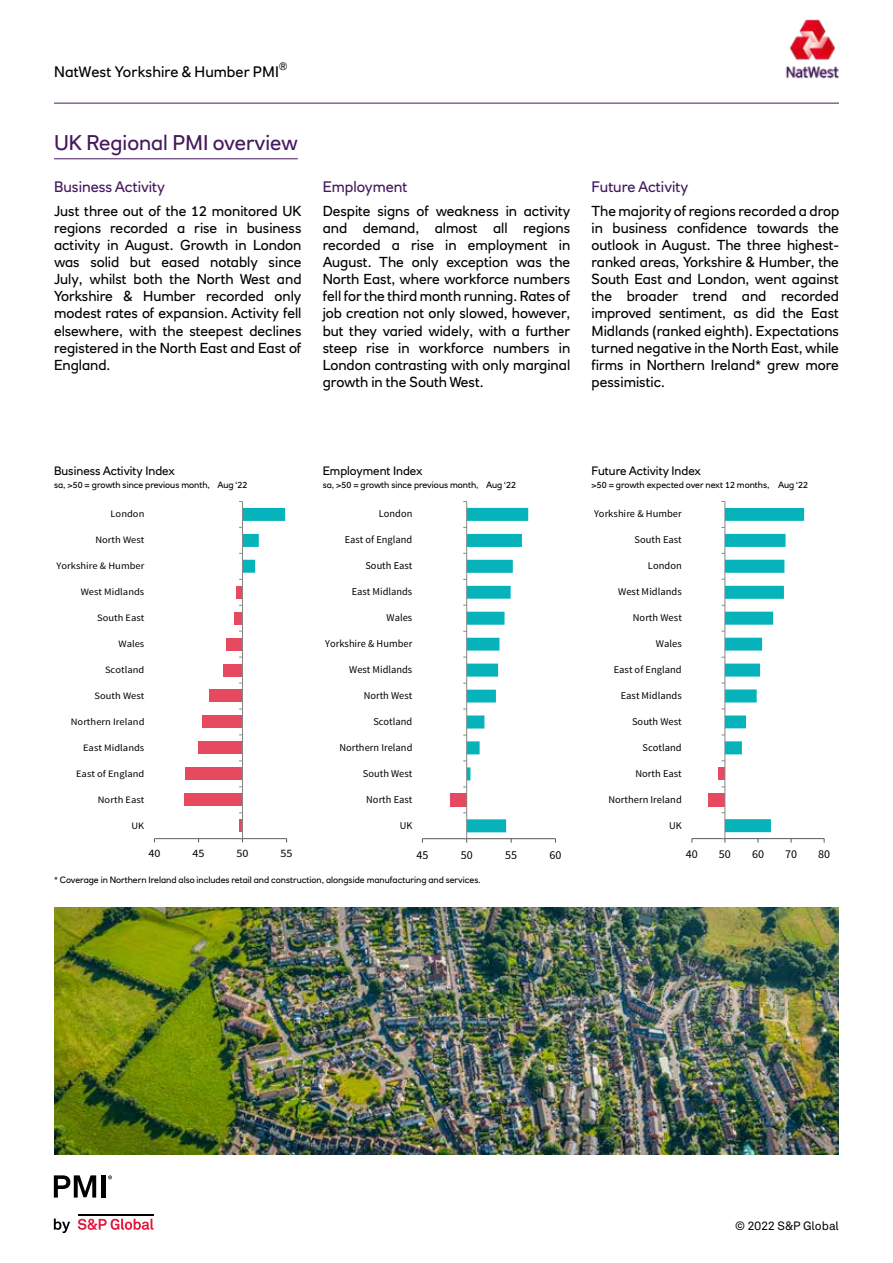
<style>
.page{position:relative;width:893px;height:1263px;background:#fff}
.page>*{position:absolute;margin:0;border:0;box-sizing:border-box;transform-origin:0 0}
.t1{font:21px "RN House Sans";color:#44195e}
.t2{font:15px "RN House Sans";color:#44195e}
.t3{font:15px "RN House Sans";letter-spacing:.005em;color:#000}
.t4{font:14.25px/17.1px "RN House Sans";color:#000;text-align:justify}
.t5{font:12.15px "Source Sans Pro";letter-spacing:-.005em;color:#000}
.t6{font:12px "RN House Sans";color:#000}
.t7{font:12px "Akkurat LL";color:#000}
.t8{font:12px "Source Sans Pro";letter-spacing:-.005em;color:#000}
.t9{font:11.25px "Source Sans Pro";letter-spacing:-.005em;color:#000;scale:1.07 1}
.t10{font:10.5px "Source Sans Pro";letter-spacing:.005em;color:#000}
.t11{font:10.5px "RN House Sans";color:#000}
.t12{font:10.35px "Source Sans Pro";letter-spacing:.005em;color:#000}
.t13{font:9.75px "Source Sans Pro";letter-spacing:.005em;color:#000;scale:1.07 1}
.t14{font:9px "RN House Sans";color:#000}
</style>
<div class="page">
<hr style="left:54px;top:103px;width:785px;height:1px;background:#44195e">
<hr style="left:54px;top:1154px;width:785px;height:1px;background:#44195e">
<img style="left:785px;top:19px;width:55px;height:60px">
<svg style="left:54px;top:1218px;width:16px;height:15px"></svg>
<svg style="left:78px;top:1218px;width:75px;height:12px"></svg>
<hr style="left:78px;top:1213px;width:75px;height:2px;background:#000">
<svg style="left:54px;top:1175px;width:42px;height:22px"></svg>
<div style="left:101px;top:1175px;width:5px;height:22px;background:#000"></div>
<svg style="left:108px;top:1175px;width:4px;height:4px"></svg>
<hr style="left:54px;top:159px;width:244px;height:1px;background:#44195e">
<svg style="left:239px;top:819px;width:3px;height:13px"></svg>
<div style="left:184px;top:793px;width:58px;height:13px;background:#e74960"></div>
<div style="left:185px;top:767px;width:57px;height:13px;background:#e74960"></div>
<div style="left:198px;top:741px;width:44px;height:13px;background:#e74960"></div>
<div style="left:202px;top:715px;width:40px;height:13px;background:#e74960"></div>
<div style="left:209px;top:689px;width:33px;height:13px;background:#e74960"></div>
<div style="left:223px;top:663px;width:19px;height:13px;background:#e74960"></div>
<div style="left:226px;top:638px;width:16px;height:13px;background:#e74960"></div>
<div style="left:234px;top:612px;width:8px;height:13px;background:#e74960"></div>
<div style="left:236px;top:586px;width:6px;height:13px;background:#e74960"></div>
<hr style="left:154px;top:838px;width:133px;height:1px;background:#58595b">
<hr style="left:242px;top:501px;width:1px;height:338px;background:#868686">
<svg style="left:239px;top:508px;width:46px;height:65px"></svg>
<img style="left:54px;top:908px;width:785px;height:246px">
<div style="left:451px;top:793px;width:16px;height:13px;background:#e74960"></div>
<hr style="left:422px;top:838px;width:133px;height:1px;background:#58595b">
<hr style="left:466px;top:501px;width:1px;height:338px;background:#868686">
<svg style="left:463px;top:508px;width:65px;height:324px"></svg>
<div style="left:709px;top:793px;width:16px;height:13px;background:#e74960"></div>
<div style="left:718px;top:767px;width:7px;height:13px;background:#e74960"></div>
<hr style="left:692px;top:838px;width:132px;height:1px;background:#58595b">
<hr style="left:724px;top:501px;width:1px;height:338px;background:#868686">
<svg style="left:721px;top:508px;width:83px;height:324px"></svg>
<p class="t11" style="left:279px;top:59px;width:10px">®</p>
<p class="t3" style="left:54px;top:63px;width:226px">NatWest Yorkshire &amp; Humber PMI</p>
<h1 class="t1" style="left:54px;top:130px;width:245px">UK Regional PMI overview</h1>
<p class="t2" style="left:54px;top:178px;width:113px">Business Activity</p>
<p class="t4" style="left:54px;top:202px;width:249px">Just three out of the 12 monitored UK regions recorded a rise in business activity in August. Growth in London was solid but eased notably since July, whilst both the North West and Yorkshire &amp; Humber recorded only modest rates of expansion. Activity fell elsewhere, with the steepest declines registered in the North East and East of England.</p>
<p class="t2" style="left:323px;top:178px;width:86px">Employment</p>
<p class="t4" style="left:323px;top:202px;width:249px">Despite signs of weakness in activity and demand, almost all regions recorded a rise in employment in August. The only exception was the North East, where workforce numbers fell for the third month running. Rates of job creation not only slowed, however, but they varied widely, with a further steep rise in workforce numbers in London contrasting with only marginal growth in the South West.</p>
<p class="t2" style="left:591px;top:178px;width:98px">Future Activity</p>
<p class="t4" style="left:591px;top:202px;width:249px">The majority of regions recorded a drop in business confidence towards the outlook in August. The three highest&shy;ranked areas, Yorkshire &amp; Humber, the South East and London, went against the broader trend and recorded improved sentiment, as did the East Midlands (ranked eighth). Expectations turned negative in the North East, while firms in Northern Ireland* grew more pessimistic.</p>
<p class="t6" style="left:54px;top:463px;width:122px">Business Activity Index</p>
<p class="t14" style="left:54px;top:479px;width:195px">sa, &gt;50 = growth since previous month, Aug ‘22</p>
<p class="t6" style="left:323px;top:463px;width:101px">Employment Index</p>
<p class="t14" style="left:323px;top:479px;width:195px">sa, &gt;50 = growth since previous month, Aug ‘22</p>
<p class="t6" style="left:591px;top:463px;width:111px">Future Activity Index</p>
<p class="t14" style="left:591px;top:479px;width:218px">&gt;50 = growth expected over next 12 months, Aug ‘22</p>
<p class="t13" style="left:111px;top:508px;width:33px">London</p>
<p class="t10" style="left:379px;top:507px;width:35px">London</p>
<p class="t12" style="left:594px;top:507px;width:89px">Yorkshire &amp; Humber</p>
<p class="t13" style="left:95px;top:534px;width:47px">North West</p>
<p class="t10" style="left:345px;top:533px;width:69px">East of England</p>
<p class="t12" style="left:634px;top:533px;width:49px">South East</p>
<p class="t13" style="left:56px;top:560px;width:84px">Yorkshire &amp; Humber</p>
<p class="t10" style="left:365px;top:559px;width:48px">South East</p>
<p class="t12" style="left:648px;top:559px;width:35px">London</p>
<p class="t13" style="left:81px;top:586px;width:61px">West Midlands</p>
<p class="t10" style="left:352px;top:585px;width:62px">East Midlands</p>
<p class="t12" style="left:618px;top:585px;width:65px">West Midlands</p>
<p class="t13" style="left:97px;top:612px;width:46px">South East</p>
<p class="t10" style="left:387px;top:611px;width:27px">Wales</p>
<p class="t12" style="left:633px;top:611px;width:50px">North West</p>
<p class="t13" style="left:118px;top:638px;width:26px">Wales</p>
<p class="t10" style="left:325px;top:637px;width:89px">Yorkshire &amp; Humber</p>
<p class="t12" style="left:656px;top:637px;width:27px">Wales</p>
<p class="t13" style="left:105px;top:664px;width:38px">Scotland</p>
<p class="t10" style="left:349px;top:663px;width:65px">West Midlands</p>
<p class="t12" style="left:614px;top:663px;width:70px">East of England</p>
<p class="t13" style="left:95px;top:689px;width:48px">South West</p>
<p class="t10" style="left:364px;top:689px;width:50px">North West</p>
<p class="t12" style="left:621px;top:689px;width:63px">East Midlands</p>
<p class="t13" style="left:71px;top:715px;width:70px">Northern Ireland</p>
<p class="t10" style="left:373px;top:715px;width:40px">Scotland</p>
<p class="t12" style="left:632px;top:715px;width:51px">South West</p>
<p class="t13" style="left:83px;top:741px;width:59px">East Midlands</p>
<p class="t10" style="left:339px;top:741px;width:75px">Northern Ireland</p>
<p class="t12" style="left:642px;top:741px;width:41px">Scotland</p>
<p class="t13" style="left:76px;top:767px;width:65px">East of England</p>
<p class="t10" style="left:363px;top:767px;width:51px">South West</p>
<p class="t12" style="left:635px;top:767px;width:48px">North East</p>
<p class="t13" style="left:98px;top:793px;width:45px">North East</p>
<p class="t10" style="left:366px;top:793px;width:48px">North East</p>
<p class="t12" style="left:608px;top:793px;width:75px">Northern Ireland</p>
<p class="t13" style="left:132px;top:819px;width:13px">UK</p>
<p class="t10" style="left:400px;top:819px;width:14px">UK</p>
<p class="t12" style="left:669px;top:819px;width:14px">UK</p>
<p class="t9" style="left:149px;top:846px;width:13px">40</p>
<p class="t9" style="left:193px;top:846px;width:13px">45</p>
<p class="t9" style="left:237px;top:846px;width:13px">50</p>
<p class="t9" style="left:281px;top:846px;width:13px">55</p>
<p class="t5" style="left:416px;top:847px;width:13px">45</p>
<p class="t5" style="left:461px;top:847px;width:13px">50</p>
<p class="t5" style="left:505px;top:847px;width:13px">55</p>
<p class="t5" style="left:549px;top:847px;width:13px">60</p>
<p class="t8" style="left:686px;top:847px;width:13px">40</p>
<p class="t8" style="left:719px;top:847px;width:13px">50</p>
<p class="t8" style="left:752px;top:847px;width:13px">60</p>
<p class="t8" style="left:785px;top:847px;width:13px">70</p>
<p class="t8" style="left:818px;top:847px;width:13px">80</p>
<p class="t14" style="left:54px;top:875px;width:428px">* Coverage in Northern Ireland also includes retail and construction, alongside manufacturing and services.</p>
<p class="t7" style="left:735px;top:1216px;width:105px">© 2022 S&amp;P Global</p>
</div>
